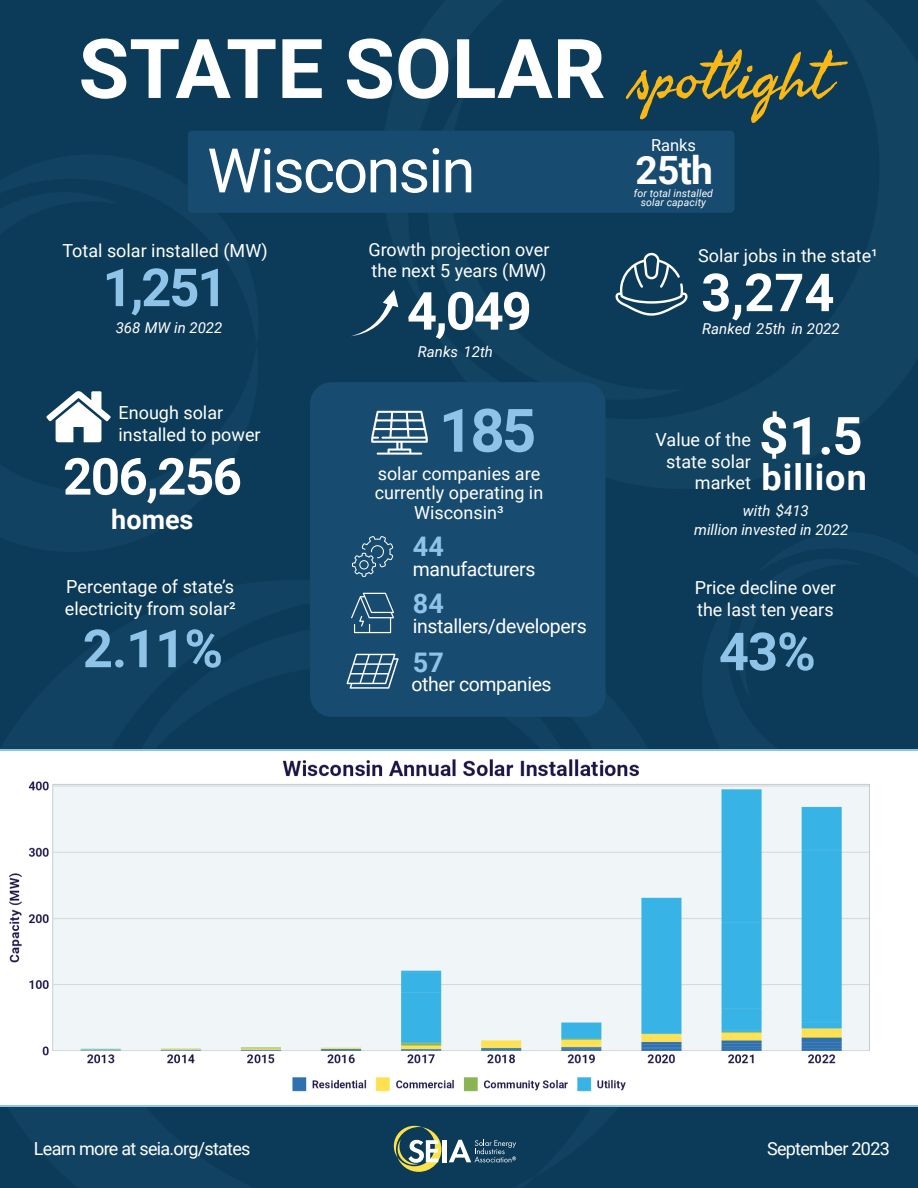
<style>
.page{position:relative;width:918px;height:1188px;background:#0b3b58}
.page>*{position:absolute;margin:0;border:0;box-sizing:border-box;transform-origin:0 0}
.t1{font:700 82.5px "Roboto";color:#fff}
.t2{font:61.5px "Roboto";letter-spacing:-.03em;color:#fff}
.t3{font:700 60px "Roboto";color:#8fc4e8}
.t4{font:700 52.5px "Roboto";letter-spacing:-.02em;color:#fff}
.t5{font:700 52.5px "Roboto";letter-spacing:-.03em;color:#8fc4e8}
.t6{font:700 51px "Roboto";letter-spacing:-.03em;color:#fff}
.t7{font:700 39px "Roboto";color:#fff}
.t8{font:700 36px "Roboto";letter-spacing:.03em;color:#fff}
.t9{font:700 27px "Roboto";color:#8fc4e8}
.t10{font:700 27px "Roboto";color:#fff}
.t11{font:19.5px "Roboto";letter-spacing:-.02em;color:#fff}
.t12{font:18px/21.6px "Roboto";color:#fff}
.t13{font:18px "Roboto";letter-spacing:-.04em;color:#fff}
.t14{font:16.5px "Roboto";color:#fff}
.t15{font:italic 15px/19.2px "Roboto";color:#fff}
.t16{font:italic 10.5px/9px "Roboto";letter-spacing:.01em;color:#fff;text-align:center}
.s1{font-family:"Seaweed Script Pro";font-weight:400;font-size:64.5px;color:#fab816}
.s2{font-size:51px}
</style>
<div class="page">
<svg style="left:394px;top:1126px;width:47px;height:46px"></svg>
<div style="left:442px;top:1140px;width:5px;height:22px;background:#fff"></div>
<svg style="left:449px;top:1140px;width:67px;height:22px"></svg>
<svg style="left:352px;top:290px;width:46px;height:46px"></svg>
<svg style="left:46px;top:391px;width:65px;height:51px"></svg>
<svg style="left:616px;top:253px;width:72px;height:63px"></svg>
<div style="left:310px;top:382px;width:296px;height:335px;background:#184c70;border-radius:22px"></div>
<svg style="left:371px;top:411px;width:57px;height:44px"></svg>
<svg style="left:352px;top:536px;width:41px;height:41px"></svg>
<svg style="left:351px;top:593px;width:43px;height:40px"></svg>
<svg style="left:347px;top:654px;width:52px;height:35px"></svg>
<div style="left:188px;top:131px;width:546px;height:82px;background:#184c70;border-radius:4px"></div>
<img style="left:0;top:751px;width:918px;height:353px">
<h1 class="t1" style="left:79px;top:11px;width:753px">STATE SOLAR <span class="s1">spotlight</span></h1>
<h2 class="t2" style="left:207px;top:127px;width:270px">Wisconsin</h2>
<p class="t14" style="left:651px;top:134px;width:47px">Ranks</p>
<h3 class="t7" style="left:635px;top:143px;width:79px">25th</h3>
<p class="t16" style="left:634px;top:188px;width:81px">for total installed solar capacity</p>
<p class="t12" style="left:368px;top:238px;width:183px">Growth projection over the next 5 years (MW)</p>
<p class="t12" style="left:62px;top:240px;width:207px">Total solar installed (MW)</p>
<p class="t12" style="left:698px;top:244px;width:181px">Solar jobs in the state¹</p>
<h3 class="t5" style="left:103px;top:251px;width:126px">1,251</h3>
<h3 class="t4" style="left:701px;top:256px;width:135px">3,274</h3>
<h3 class="t4" style="left:407px;top:274px;width:126px">4,049</h3>
<p class="t15" style="left:116px;top:317px;width:108px">368 MW in 2022</p>
<p class="t15" style="left:702px;top:318px;width:139px">Ranked 25th in 2022</p>
<p class="t15" style="left:418px;top:342px;width:77px">Ranks 12th</p>
<p class="t12" style="left:119px;top:401px;width:144px">Enough solar installed to power</p>
<h3 class="t6" style="left:63px;top:441px;width:180px">206,256</h3>
<h3 class="t10" style="left:111px;top:500px;width:84px">homes</h3>
<p class="t12" style="left:65px;top:575px;width:172px">Percentage of state’s electricity from solar²</p>
<h3 class="t5" style="left:83px;top:612px;width:142px">2.11%</h3>
<h3 class="t3" style="left:439px;top:388px;width:99px">185</h3>
<p class="t12" style="left:378px;top:462px;width:164px">solar companies are</p>
<p class="t12" style="left:375px;top:482px;width:170px;line-height:20px;text-align:center">currently operating in<br>Wisconsin3</p>
<h3 class="t9" style="left:413px;top:528px;width:32px">44</h3>
<p class="t11" style="left:413px;top:556px;width:124px">manufacturers</p>
<h3 class="t9" style="left:413px;top:584px;width:32px">84</h3>
<p class="t11" style="left:413px;top:612px;width:175px">installers/developers</p>
<h3 class="t9" style="left:413px;top:644px;width:32px">57</h3>
<p class="t11" style="left:411px;top:670px;width:142px">other companies</p>
<p class="t12" style="left:656px;top:428px;width:97px;text-align:right">Value of the state solar market</p>
<h3 class="t4" style="left:759px;top:399px;width:105px"><span class="s2">$</span>1.5</h3>
<h3 class="t8" style="left:761px;top:452px;width:107px">billion</h3>
<p class="t15" style="left:694px;top:500px;width:156px;text-indent:49px">with $413 million invested in 2022</p>
<p class="t12" style="left:695px;top:576px;width:143px">Price decline over the last ten years</p>
<h3 class="t5" style="left:719px;top:615px;width:98px">43%</h3>
<p class="t13" style="left:34px;top:1136px;width:218px">Learn more at seia.org/states</p>
<p class="t13" style="left:767px;top:1136px;width:124px">September 2023</p>
</div>
